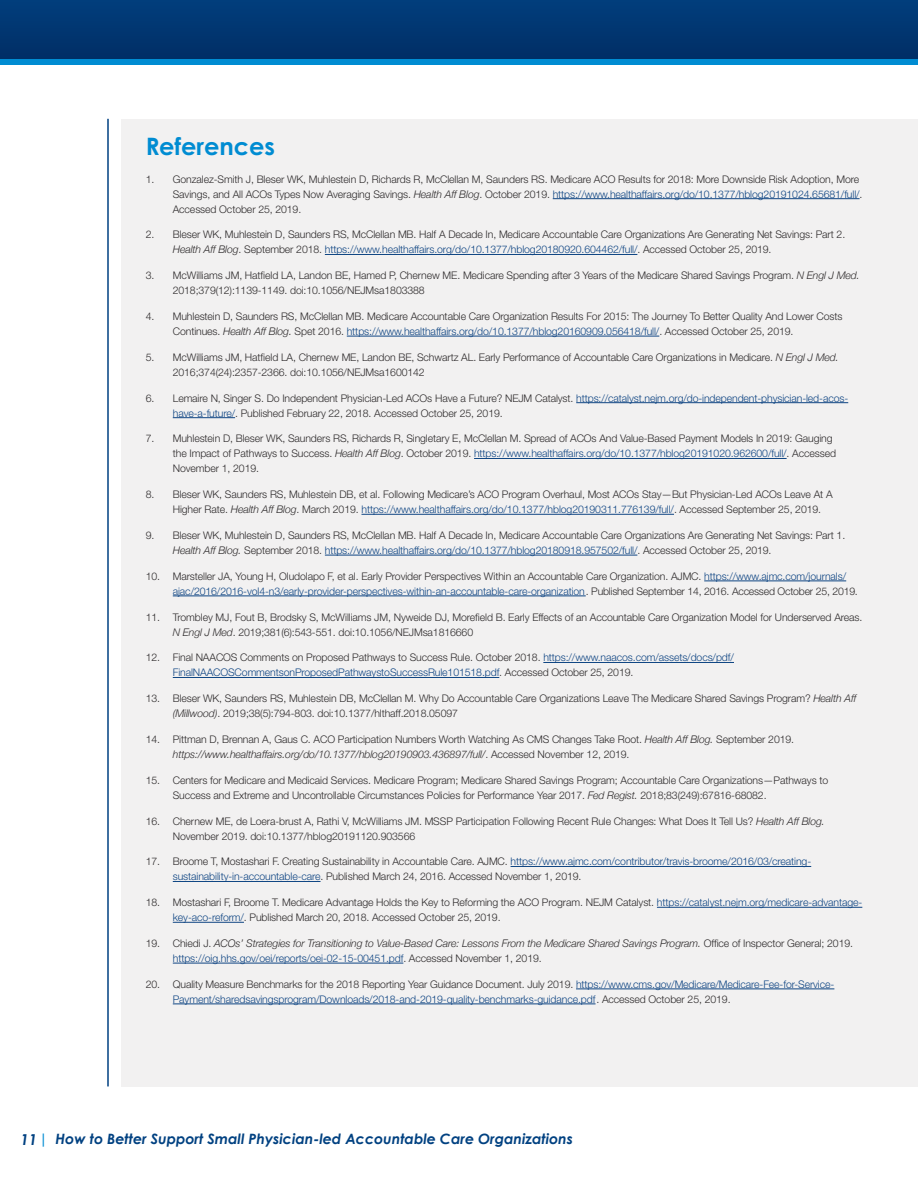
<style>
.page{position:relative;width:918px;height:1188px;background:#fff}
.page>*{position:absolute;margin:0;border:0;box-sizing:border-box;transform-origin:0 0}
.t1{font:700 24px "Century Gothic Pro";color:#008cd2}
.t2{font:italic 700 14.25px "Century Gothic";color:#014181}
.t3{font:300 10.5px/15px "Helvetica Neue LT Std";letter-spacing:-.01em;color:#2e2b2c}
.t4{font:300 10.5px/15px "Helvetica Neue LT Std";letter-spacing:-.01em;color:#0f4583}
.t5{font:italic 300 10.5px/15px "Helvetica Neue";letter-spacing:-.01em;color:#2e2b2c}
.s1{font-family:"Helvetica Neue";font-style:italic}
.s2{color:#0f4583}
.s3{color:#2e2b2c}
.s4{font-family:"Helvetica Neue LT Std";font-style:normal}
.s5{font-family:"Helvetica Neue LT Std";font-style:normal;color:#0f4583}
.s6{font-size:15px}
.s7{color:#008cd2}
</style>
<div class="page">
<div style="left:0;top:58px;width:918px;height:7px;background:#008cd2"></div>
<div style="left:0;top:0;width:918px;height:58px;background:#013671"></div>
<div style="left:122px;top:119px;width:796px;height:967px;background:#f2f1f1"></div>
<hr style="left:107px;top:119px;width:2px;height:967px;background:#014181">
<hr style="left:553px;top:198px;width:307px;height:1px;background:#0f4583">
<hr style="left:325px;top:254px;width:312px;height:1px;background:#0f4583">
<hr style="left:347px;top:336px;width:312px;height:1px;background:#0f4583">
<hr style="left:576px;top:402px;width:272px;height:1px;background:#0f4583">
<hr style="left:173px;top:417px;width:62px;height:1px;background:#0f4583">
<hr style="left:474px;top:458px;width:313px;height:1px;background:#0f4583">
<hr style="left:361px;top:514px;width:313px;height:1px;background:#0f4583">
<hr style="left:325px;top:555px;width:312px;height:1px;background:#0f4583">
<hr style="left:704px;top:581px;width:142px;height:1px;background:#0f4583">
<hr style="left:173px;top:596px;width:413px;height:1px;background:#0f4583">
<hr style="left:543px;top:662px;width:191px;height:1px;background:#0f4583">
<hr style="left:173px;top:677px;width:326px;height:1px;background:#0f4583">
<hr style="left:511px;top:866px;width:300px;height:1px;background:#0f4583">
<hr style="left:173px;top:881px;width:148px;height:1px;background:#0f4583">
<hr style="left:657px;top:907px;width:205px;height:1px;background:#0f4583">
<hr style="left:173px;top:922px;width:71px;height:1px;background:#0f4583">
<hr style="left:173px;top:963px;width:230px;height:1px;background:#0f4583">
<hr style="left:576px;top:989px;width:258px;height:1px;background:#0f4583">
<hr style="left:173px;top:1004px;width:423px;height:1px;background:#0f4583">
<h1 class="t1" style="left:146px;top:132px;width:131px">References</h1>
<p class="t3" style="left:173px;top:171px;width:691px;text-indent:-27px">1. Gonzalez-Smith J, Bleser WK, Muhlestein D, Richards R, McClellan M, Saunders RS. Medicare ACO Results for 2018: More Downside Risk Adoption, More<br>Savings, and All ACOs Types Now Averaging Savings. <span class="s1">Health Aff Blog</span>. October 2019. <span class="s2">https://www.healthaffairs.org/do/10.1377/hblog20191024.65681/full/</span>.<br>Accessed October 25, 2019.</p>
<p class="t3" style="left:173px;top:227px;width:674px;text-indent:-27px">2. Bleser WK, Muhlestein D, Saunders RS, McClellan MB. Half A Decade In, Medicare Accountable Care Organizations Are Generating Net Savings: Part 2.<br><span class="s1">Health Aff Blog</span>. September 2018. <span class="s2">https://www.healthaffairs.org/do/10.1377/hblog20180920.604462/full/</span>. Accessed October 25, 2019.</p>
<p class="t3" style="left:173px;top:268px;width:688px;text-indent:-27px">3. McWilliams JM, Hatfield LA, Landon BE, Hamed P, Chernew ME. Medicare Spending after 3 Years of the Medicare Shared Savings Program. <span class="s1">N Engl J Med.<br></span>2018;379(12):1139-1149. doi:10.1056/NEJMsa1803388</p>
<p class="t3" style="left:173px;top:309px;width:671px;text-indent:-27px">4. Muhlestein D, Saunders RS, McClellan MB. Medicare Accountable Care Organization Results For 2015: The Journey To Better Quality And Lower Costs<br>Continues. <span class="s1">Health Aff Blog.</span> Spet 2016. <span class="s2">https://www.healthaffairs.org/do/10.1377/hblog20160909.056418/full/</span>. Accessed October 25, 2019.</p>
<p class="t3" style="left:173px;top:349px;width:667px;text-indent:-27px">5. McWilliams JM, Hatfield LA, Chernew ME, Landon BE, Schwartz AL. Early Performance of Accountable Care Organizations in Medicare. <span class="s1">N Engl J Med.<br></span>2016;374(24):2357-2366. doi:10.1056/NEJMsa1600142</p>
<p class="t3" style="left:173px;top:390px;width:677px;text-indent:-27px">6. Lemaire N, Singer S. Do Independent Physician-Led ACOs Have a Future? NEJM Catalyst. <span class="s2">https://catalyst.nejm.org/do-independent-physician-led-acos&shy;have-a-future/</span>. Published February 22, 2018. Accessed October 25, 2019.</p>
<p class="t3" style="left:173px;top:431px;width:665px;text-indent:-27px">7. Muhlestein D, Bleser WK, Saunders RS, Richards R, Singletary E, McClellan M. Spread of ACOs And Value-Based Payment Models In 2019: Gauging the Impact of Pathways to Success. <span class="s1">Health Aff Blog</span>. October 2019. <span class="s2">https://www.healthaffairs.org/do/10.1377/hblog20191020.962600/full/</span>. Accessed<br>November 1, 2019.</p>
<p class="t3" style="left:173px;top:487px;width:661px;text-indent:-27px">8. Bleser WK, Saunders RS, Muhlestein DB, et al. Following Medicare’s ACO Program Overhaul, Most ACOs Stay—But Physician-Led ACOs Leave At A<br>Higher Rate. <span class="s1">Health Aff Blog</span>. March 2019. <span class="s2">https://www.healthaffairs.org/do/10.1377/hblog20190311.776139/full/</span>. Accessed September 25, 2019.</p>
<p class="t3" style="left:173px;top:528px;width:674px;text-indent:-27px">9. Bleser WK, Muhlestein D, Saunders RS, McClellan MB. Half A Decade In, Medicare Accountable Care Organizations Are Generating Net Savings: Part 1.<br><span class="s1">Health Aff Blog.</span> September 2018. <span class="s2">https://www.healthaffairs.org/do/10.1377/hblog20180918.957502/full/</span>. Accessed October 25, 2019.</p>
<p class="t3" style="left:173px;top:568px;width:687px;text-indent:-27px">10. Marsteller JA, Young H, Oludolapo F, et al. Early Provider Perspectives Within an Accountable Care Organization. AJMC. <span class="s2">https://www.ajmc.com/journals/ ajac/2016/2016-vol4-n3/early-provider-perspectives-within-an-accountable-care-organization</span>. Published September 14, 2016. Accessed October 25, 2019.</p>
<p class="t3" style="left:173px;top:609px;width:691px;text-indent:-27px">11. Trombley MJ, Fout B, Brodsky S, McWilliams JM, Nyweide DJ, Morefield B. Early Effects of an Accountable Care Organization Model for Underserved Areas.<br><span class="s1">N Engl J Med</span>. 2019;381(6):543-551. doi:10.1056/NEJMsa1816660</p>
<p class="t4" style="left:173px;top:650px;width:563px;text-indent:-27px"><span class="s3">12. Final NAACOS Comments on Proposed Pathways to Success Rule. October 2018.</span> https://www.naacos.com/assets/docs/pdf/<br>FinalNAACOSCommentsonProposedPathwaystoSuccessRule101518.pdf<span class="s3">. Accessed October 25, 2019.</span></p>
<p class="t3" style="left:173px;top:691px;width:686px;text-indent:-27px">13. Bleser WK, Saunders RS, Muhlestein DB, McClellan M. Why Do Accountable Care Organizations Leave The Medicare Shared Savings Program? <span class="s1">Health Aff (Millwood)</span>. 2019;38(5):794-803. doi:10.1377/hlthaff.2018.05097</p>
<p class="t3" style="left:173px;top:732px;width:623px;text-indent:-27px">14. Pittman D, Brennan A, Gaus C. ACO Participation Numbers Worth Watching As CMS Changes Take Root. <span class="s1">Health Aff Blog.</span> September 2019. <span class="s1">https://www.healthaffairs.org/do/10.1377/hblog20190903.436897/full/</span>. Accessed November 12, 2019.</p>
<p class="t3" style="left:173px;top:772px;width:657px;text-indent:-27px">15. Centers for Medicare and Medicaid Services. Medicare Program; Medicare Shared Savings Program; Accountable Care Organizations—Pathways to<br>Success and Extreme and Uncontrollable Circumstances Policies for Performance Year 2017. <span class="s1">Fed Regist.</span> 2018;83(249):67816-68082.</p>
<p class="t3" style="left:173px;top:813px;width:654px;text-indent:-27px">16. Chernew ME, de Loera-brust A, Rathi V, McWilliams JM. MSSP Participation Following Recent Rule Changes: What Does It Tell Us? <span class="s1">Health Aff Blog.<br></span>November 2019. doi:10.1377/hblog20191120.903566</p>
<p class="t3" style="left:173px;top:854px;width:640px;text-indent:-27px">17. Broome T, Mostashari F. Creating Sustainability in Accountable Care. AJMC. <span class="s2">https://www.ajmc.com/contributor/travis-broome/2016/03/creating&shy;sustainability-in-accountable-care</span>. Published March 24, 2016. Accessed November 1, 2019.</p>
<p class="t3" style="left:173px;top:895px;width:691px;text-indent:-27px">18. Mostashari F, Broome T. Medicare Advantage Holds the Key to Reforming the ACO Program. NEJM Catalyst. <span class="s2">https://catalyst.nejm.org/medicare-advantage&shy;key-aco-reform/</span>. Published March 20, 2018. Accessed October 25, 2019.</p>
<p class="t5" style="left:173px;top:935px;width:682px;text-indent:-27px"><span class="s4">19. Chiedi J.</span> ACOs’ Strategies for Transitioning to Value-Based Care: Lessons From the Medicare Shared Savings Program. <span class="s4">Office of Inspector General; 2019. </span><span class="s5">https://oig.hhs.gov/oei/reports/oei-02-15-00451.pdf</span><span class="s4">. Accessed November 1, 2019.</span></p>
<p class="t4" style="left:173px;top:976px;width:663px;text-indent:-27px"><span class="s3">20. Quality Measure Benchmarks for the 2018 Reporting Year Guidance Document. July 2019.</span> https://www.cms.gov/Medicare/Medicare-Fee-for-Service-<br>Payment/sharedsavingsprogram/Downloads/2018-and-2019-quality-benchmarks-guidance.pdf <span class="s3">. Accessed October 25, 2019.</span></p>
<h2 class="t2" style="left:21px;top:1130px;width:554px"><span class="s6">11</span> <span class="s7">|</span> How to Better Support Small Physician-led Accountable Care Organizations</h2>
</div>
